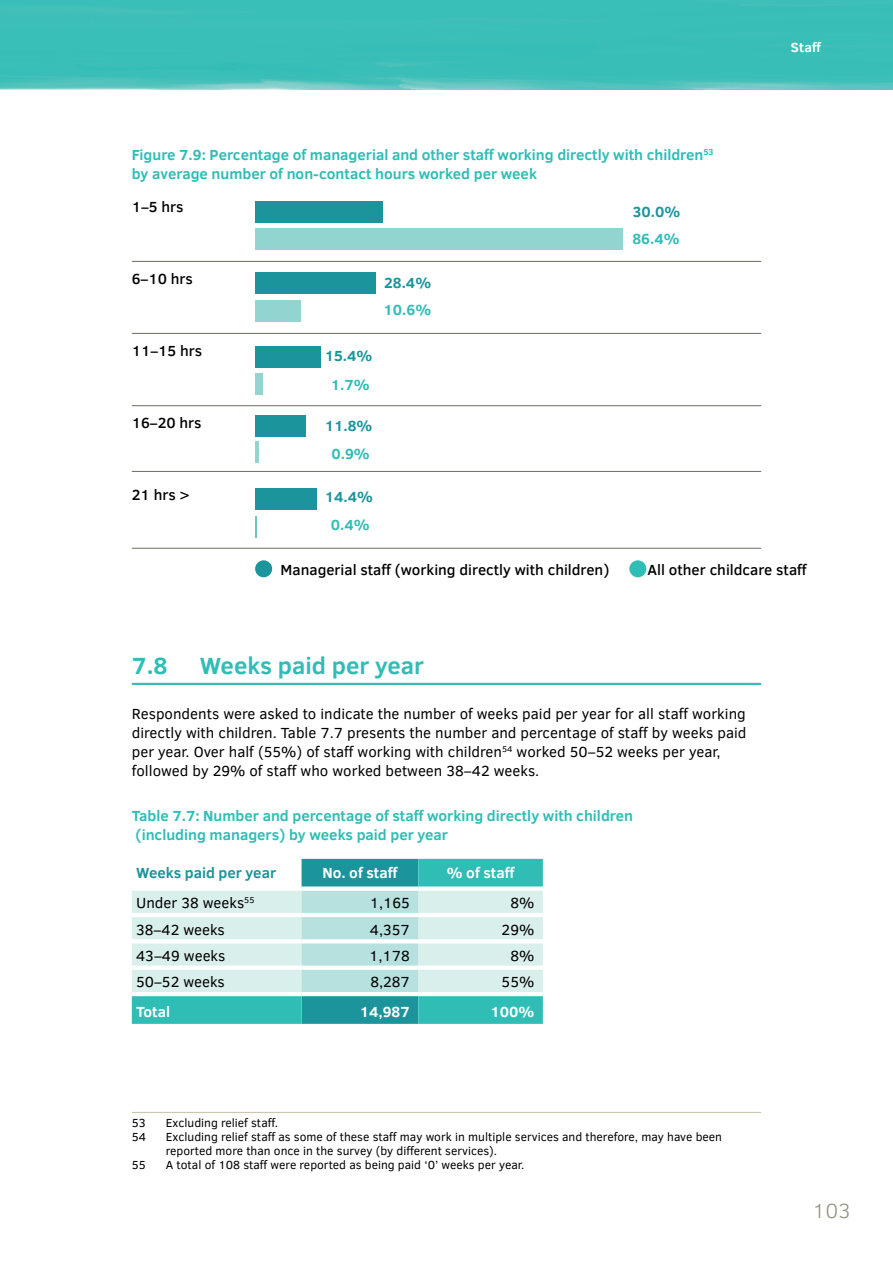
<style>
.page{position:relative;width:893px;height:1263px;background:#fff}
.page>*{position:absolute;margin:0;border:0;box-sizing:border-box;transform-origin:0 0}
.Subhead_7{font:700 24px "Clear Sans";color:#30bdb6}
.t1{font:300 21px "Clear Sans";color:#959485}
.Body{font:15px/19.2px "Clear Sans";color:#000}
.Table-title{font:700 15px/19.5px "Clear Sans";color:#30bdb6}
.Table_heading__med{font:500 15px "Clear Sans";color:#000}
.Table_heading___blk{font:700 15px "Clear Sans";color:#1b959b}
.Table_heading___blk-2{font:500 15px "Clear Sans";color:#000}
.t2{font:700 15px "Clear Sans";color:#fff}
.Table_heading___blk-3{font:700 15px "Clear Sans";color:#30bdb6}
.t3{font:700 13.5px "Clear Sans";color:#fff}
.footnotes{font:12px/14.2px "Clear Sans";color:#000}
</style>
<div class="page">
<div style="left:255px;top:273px;width:121px;height:21px;background:#1b959b"></div>
<div style="left:255px;top:300px;width:45px;height:21px;background:#91d4d0"></div>
<div style="left:255px;top:346px;width:66px;height:21px;background:#1b959b"></div>
<div style="left:255px;top:373px;width:7px;height:22px;background:#91d4d0"></div>
<div style="left:255px;top:415px;width:50px;height:22px;background:#1b959b"></div>
<hr style="left:255px;top:441px;width:4px;height:22px;background:#91d4d0">
<div style="left:255px;top:201px;width:128px;height:22px;background:#1b959b"></div>
<div style="left:255px;top:229px;width:367px;height:21px;background:#91d4d0"></div>
<hr style="left:132px;top:261px;width:629px;height:1px;background:#6e6d62">
<hr style="left:132px;top:333px;width:629px;height:1px;background:#6e6d62">
<hr style="left:132px;top:471px;width:629px;height:1px;background:#6e6d62">
<hr style="left:132px;top:405px;width:629px;height:1px;background:#6e6d62">
<div style="left:255px;top:560px;width:17px;height:17px;background:#1b959b;border-radius:50%"></div>
<div style="left:629px;top:560px;width:17px;height:17px;background:#30bdb6;border-radius:50%"></div>
<div style="left:255px;top:488px;width:61px;height:22px;background:#1b959b"></div>
<hr style="left:255px;top:516px;width:2px;height:21px;background:#6ac8c3">
<hr style="left:132px;top:548px;width:629px;height:1px;background:#6e6d62">
<svg style="left:0;top:0;width:893px;height:89px;background:#3dbeb8"></svg>
<hr style="left:132px;top:683px;width:629px;height:2px;background:#30bdb6">
<svg style="left:132px;top:859px;width:411px;height:165px;background:#a0dad7"></svg>
<div style="left:132px;top:886px;width:170px;height:5px;background:#fff"></div>
<div style="left:302px;top:886px;width:116px;height:5px;background:#fff"></div>
<div style="left:418px;top:886px;width:125px;height:5px;background:#fff"></div>
<hr style="left:132px;top:913px;width:170px;height:4px;background:#fff">
<hr style="left:302px;top:913px;width:116px;height:4px;background:#fff">
<hr style="left:418px;top:913px;width:125px;height:4px;background:#fff">
<hr style="left:132px;top:939px;width:170px;height:4px;background:#fff">
<svg style="left:302px;top:939px;width:116px;height:4px"></svg>
<hr style="left:418px;top:939px;width:125px;height:4px;background:#fff">
<div style="left:132px;top:965px;width:170px;height:5px;background:#fff"></div>
<div style="left:302px;top:965px;width:116px;height:5px;background:#fff"></div>
<div style="left:418px;top:965px;width:125px;height:5px;background:#fff"></div>
<hr style="left:132px;top:992px;width:170px;height:4px;background:#fff">
<hr style="left:302px;top:992px;width:116px;height:4px;background:#fff">
<hr style="left:418px;top:992px;width:125px;height:4px;background:#fff">
<hr style="left:132px;top:1112px;width:629px;height:1px;background:#c9c6aa">
<p class="Table-title" style="left:132px;top:144px;width:583px">Figure 7.9: Percentage of managerial and other staff working directly with children<sup>53 </sup>by average number of non-contact hours worked per week</p>
<p class="Table_heading___blk-2" style="left:132px;top:197px;width:53px">1–5 hrs</p>
<p class="Table_heading___blk-2" style="left:132px;top:269px;width:63px">6–10 hrs</p>
<p class="Table_heading___blk-2" style="left:132px;top:341px;width:72px">11–15 hrs</p>
<p class="Table_heading___blk-2" style="left:132px;top:413px;width:71px">16–20 hrs</p>
<p class="Table_heading___blk-2" style="left:132px;top:485px;width:60px">21 hrs &gt;</p>
<p class="Table_heading___blk" style="left:384px;top:272px;width:49px">28.4%</p>
<p class="Table_heading___blk-3" style="left:383px;top:299px;width:49px">10.6%</p>
<p class="Table_heading___blk" style="left:325px;top:345px;width:49px">15.4%</p>
<p class="Table_heading___blk-3" style="left:331px;top:374px;width:40px">1.7%</p>
<p class="Table_heading___blk" style="left:325px;top:415px;width:49px">11.8%</p>
<p class="Table_heading___blk-3" style="left:331px;top:443px;width:40px">0.9%</p>
<p class="Table_heading___blk" style="left:325px;top:486px;width:50px">14.4%</p>
<p class="Table_heading___blk-3" style="left:331px;top:514px;width:40px">0.4%</p>
<p class="Table_heading___blk" style="left:633px;top:201px;width:49px">30.0%</p>
<p class="Table_heading___blk-3" style="left:632px;top:228px;width:49px">86.4%</p>
<p class="t3" style="left:791px;top:38px;width:32px">Staff</p>
<p class="Table_heading__med" style="left:281px;top:559px;width:330px">Managerial staff (working directly with children)</p>
<p class="Table_heading__med" style="left:648px;top:559px;width:161px">All other childcare staff</p>
<p class="Subhead_7" style="left:132px;top:648px;width:37px">7.8</p>
<p class="Subhead_7" style="left:200px;top:648px;width:226px">Weeks paid per year</p>
<p class="Body" style="left:132px;top:704px;width:616px">Respondents were asked to indicate the number of weeks paid per year for all staff working directly with children. Table 7.7 presents the number and percentage of staff by weeks paid per year. Over half (55%) of staff working with children<sup>54</sup> worked 50–52 weeks per year, followed by 29% of staff who worked between 38–42 weeks.</p>
<p class="Table-title" style="left:132px;top:805px;width:503px">Table 7.7: Number and percentage of staff working directly with children (including managers) by weeks paid per year</p>
<p class="Table_heading___blk" style="left:136px;top:862px;width:142px">Weeks paid per year</p>
<p class="t2" style="left:322px;top:862px;width:77px">No. of staff</p>
<p class="t2" style="left:447px;top:862px;width:70px">% of staff</p>
<p class="Body" style="left:136px;top:893px;width:120px">Under 38 weeks<sup>55</sup></p>
<p class="Body" style="left:370px;top:893px;width:41px">1,165</p>
<p class="Body" style="left:510px;top:893px;width:25px">8%</p>
<p class="Body" style="left:136px;top:920px;width:90px">38–42 weeks</p>
<p class="Body" style="left:370px;top:920px;width:41px">4,357</p>
<p class="Body" style="left:502px;top:920px;width:34px">29%</p>
<p class="Body" style="left:136px;top:946px;width:91px">43–49 weeks</p>
<p class="Body" style="left:369px;top:946px;width:42px">1,178</p>
<p class="Body" style="left:510px;top:946px;width:25px">8%</p>
<p class="Body" style="left:136px;top:972px;width:90px">50–52 weeks</p>
<p class="Body" style="left:370px;top:972px;width:41px">8,287</p>
<p class="Body" style="left:502px;top:972px;width:34px">55%</p>
<p class="t2" style="left:136px;top:1000px;width:35px">Total</p>
<p class="t2" style="left:360px;top:1000px;width:52px">14,987</p>
<p class="t2" style="left:490px;top:1000px;width:45px">100%</p>
<p class="footnotes" style="left:132px;top:1115px;width:15px">53</p>
<p class="footnotes" style="left:166px;top:1115px;width:114px">Excluding relief staff.</p>
<p class="footnotes" style="left:132px;top:1129px;width:16px">54</p>
<p class="footnotes" style="left:166px;top:1129px;width:558px">Excluding relief staff as some of these staff may work in multiple services and therefore, may have been reported more than once in the survey (by different services).</p>
<p class="footnotes" style="left:132px;top:1158px;width:15px">55</p>
<p class="footnotes" style="left:166px;top:1158px;width:360px">A total of 108 staff were reported as being paid ‘0’ weeks per year.</p>
<h2 class="t1" style="left:813px;top:1196px;width:39px">103</h2>
</div>
